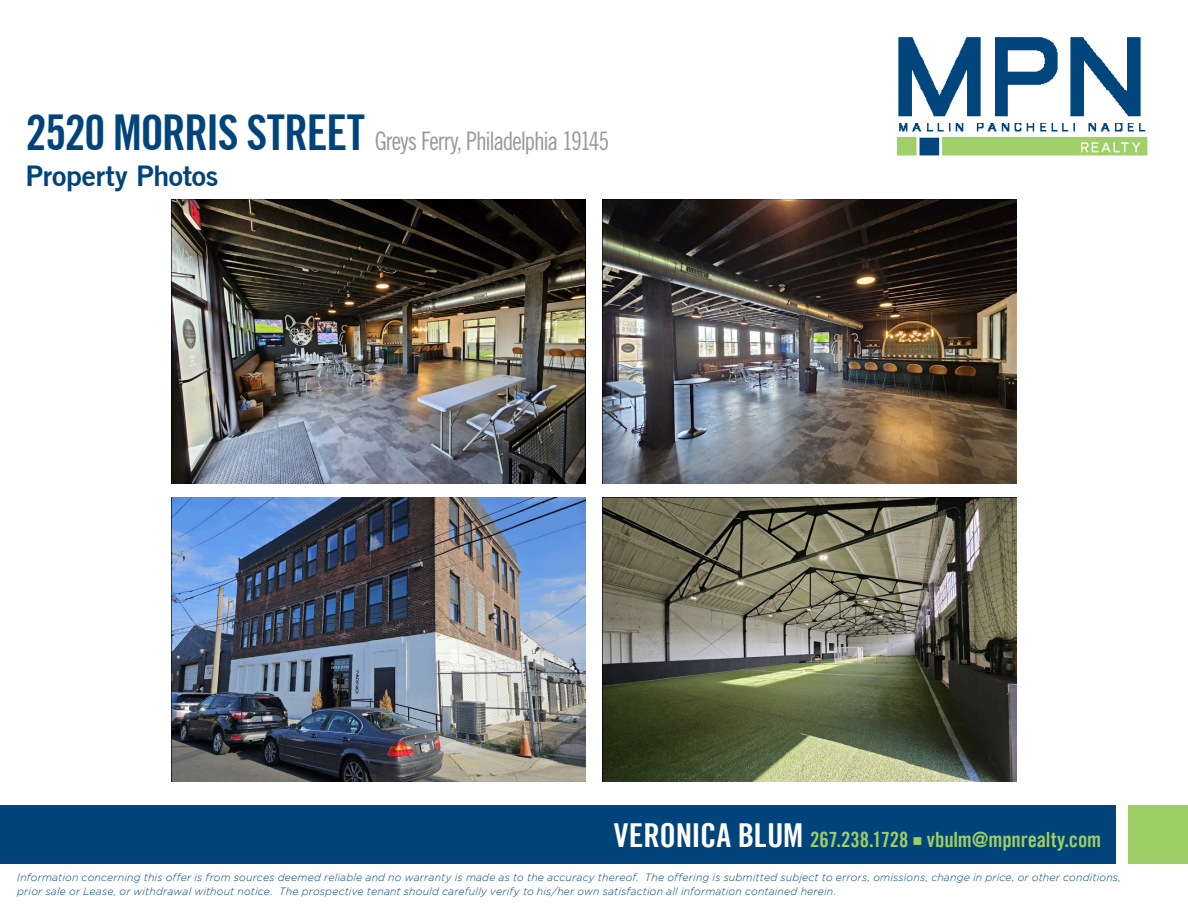
<style>
.page{position:relative;width:1188px;height:918px;background:#fff}
.page>*{position:absolute;margin:0;border:0;box-sizing:border-box;transform-origin:0 0}
.Heading_3{font:700 28.5px "Trade Gothic No.2";letter-spacing:-.01em;color:#00447b}
.t1{font:25.5px "Trade Gothic LT Std Cn 18";letter-spacing:-.045em;color:#97999c;scale:.95 1}
.t2{font:21px "Trade Gothic Bold Cond Twenty";letter-spacing:-.01em;color:#9fce66}
.t3{font:italic 300 10.5px/13.5px "Gotham";letter-spacing:.015em;color:#00447b}
.s1{font-family:"Trade Gothic No.20";font-weight:700;font-stretch:condensed;font-size:49.5px;color:#00447b}
.s2{font-size:33px;color:#fff}
</style>
<div class="page">
<div style="left:0;top:805px;width:1116px;height:58px;background:#00447b"></div>
<div style="left:1128px;top:805px;width:60px;height:58px;background:#9fce66"></div>
<img style="left:896px;top:37px;width:251px;height:119px">
<img style="left:171px;top:200px;width:414px;height:284px">
<img style="left:603px;top:200px;width:414px;height:284px">
<img style="left:171px;top:497px;width:414px;height:284px">
<img style="left:603px;top:497px;width:414px;height:284px">
<h2 class="t1" style="left:26px;top:126px;width:616px"><span class="s1">2520 MORRIS STREET</span> Greys Ferry, Philadelphia 19145</h2>
<p class="Heading_3" style="left:26px;top:158px;width:194px">Property Photos</p>
<h3 class="t2" style="left:614px;top:827px;width:489px"><span class="s2">VERONICA BLUM</span> 267.238.1728 ■ vbulm@mpnrealty.com</h3>
<p class="t3" style="left:17px;top:871px;width:1105px">Information concerning this offer is from sources deemed reliable and no warranty is made as to the accuracy thereof. The offering is submitted subject to errors, omissions, change in price, or other conditions, prior sale or Lease, or withdrawal without notice. The prospective tenant should carefully verify to his/her own satisfaction all information contained herein.</p>
</div>
